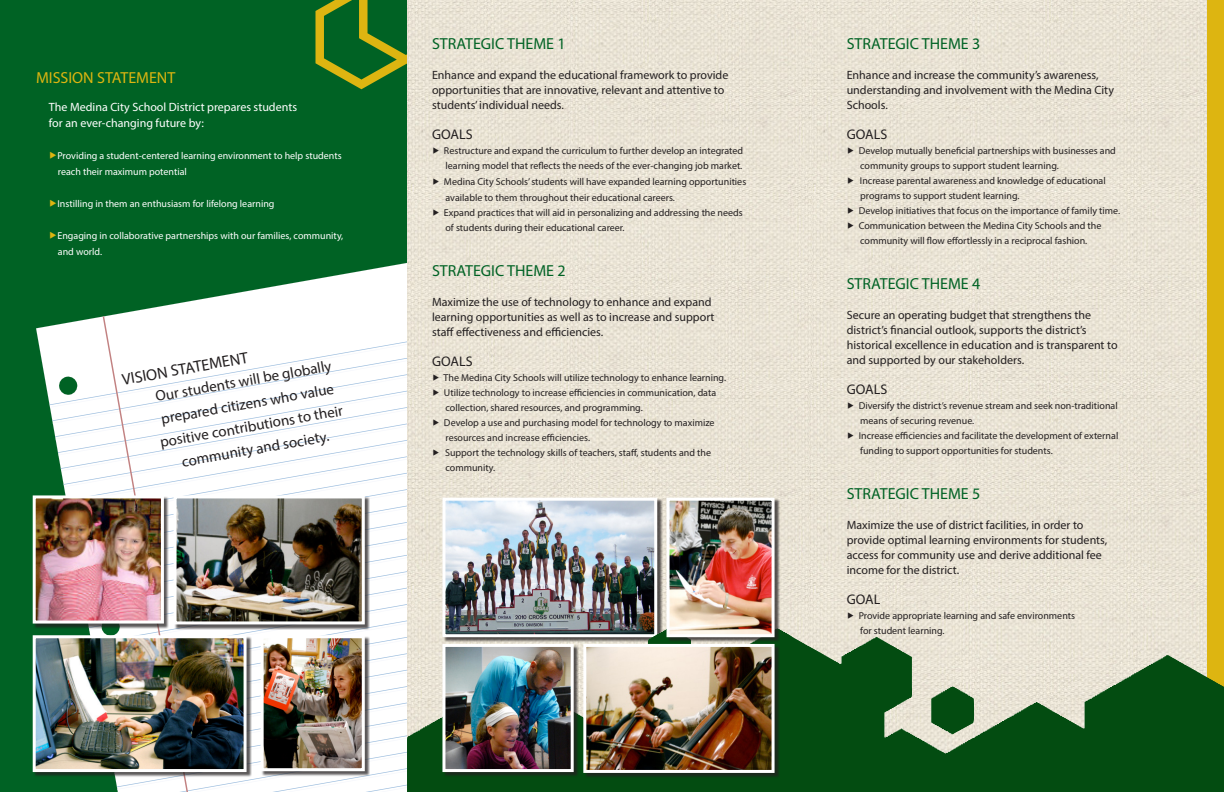
<style>
.page{position:relative;width:1224px;height:792px;background:#fff}
.page>*{position:absolute;margin:0;border:0;box-sizing:border-box;transform-origin:0 0}
.headers{font:16px "Myriad Pro";color:#006224}
.headers-2{font:16px "Myriad Pro";color:#ddb511}
.headers-3{font:16px "Myriad Pro";color:#231f20}
.Paragraph_Style_2{font:15px/23px "Myriad Pro";color:#231f20;text-align:center}
.Paragraph_Style_3{font:14px "Myriad Pro";color:#231f20}
.Paragraph_Style_2-2{font:12px/15px "Myriad Pro";color:#231f20}
.Paragraph_Style_2-3{font:12px "Myriad Pro";color:#fff}
.BULLETS{font:10px/15px "Myriad Pro";color:#231f20}
.Paragraph_Style_2-4{font:10px/16px "Myriad Pro";color:#fff}
.s1{color:#ddb511}
</style>
<div class="page">
<div style="left:0;top:0;width:407px;height:792px;background:#006224"></div>
<svg style="left:315px;top:0;width:93px;height:89px"></svg>
<svg style="left:36px;top:248px;width:372px;height:159px"></svg>
<svg style="left:50px;top:325px;width:358px;height:467px;background:#f3f7f6"></svg>
<svg style="left:103px;top:316px;width:85px;height:476px;background:#f6f8f8"></svg>
<img style="left:812px;top:0;width:395px;height:627px">
<img style="left:408px;top:0;width:404px;height:627px">
<div style="left:443px;top:499px;width:220px;height:144px;background:#231f20;opacity:.75"></div>
<img style="left:446px;top:502px;width:207px;height:125px">
<div style="left:442px;top:498px;width:215px;height:139px;border:3px solid #fff"></div>
<div style="left:1207px;top:0;width:17px;height:792px;background:#ddb511"></div>
<img style="left:407px;top:627px;width:817px;height:165px">
<div style="left:667px;top:499px;width:113px;height:144px;background:#231f20;opacity:.75"></div>
<img style="left:671px;top:502px;width:100px;height:131px">
<div style="left:667px;top:498px;width:108px;height:139px;border:3px solid #fff"></div>
<div style="left:584px;top:645px;width:196px;height:133px;background:#16311a"></div>
<img style="left:587px;top:648px;width:184px;height:121px">
<div style="left:583px;top:644px;width:192px;height:129px;border:3px solid #fff"></div>
<div style="left:443px;top:645px;width:136px;height:133px;background:#231f20;opacity:.75"></div>
<img style="left:446px;top:648px;width:124px;height:120px">
<div style="left:442px;top:644px;width:132px;height:128px;border:3px solid #fff"></div>
<div style="left:262px;top:636px;width:108px;height:141px;background:#231f20;opacity:.75"></div>
<img style="left:265px;top:639px;width:96px;height:128px">
<div style="left:261px;top:635px;width:104px;height:136px;border:3px solid #fff"></div>
<div style="left:174px;top:496px;width:196px;height:134px;background:#231f20;opacity:.75"></div>
<img style="left:178px;top:499px;width:183px;height:121px">
<div style="left:174px;top:495px;width:191px;height:129px;border:3px solid #fff"></div>
<div style="left:34px;top:496px;width:135px;height:133px;background:#231f20;opacity:.75"></div>
<img style="left:37px;top:499px;width:123px;height:121px">
<div style="left:33px;top:495px;width:131px;height:129px;border:3px solid #fff"></div>
<div style="left:34px;top:636px;width:218px;height:142px;background:#231f20;opacity:.75"></div>
<img style="left:37px;top:639px;width:206px;height:129px">
<div style="left:33px;top:635px;width:214px;height:137px;border:3px solid #fff"></div>
<p class="headers-2" style="left:36px;top:68px;width:141px">MISSION STATEMENT</p>
<p class="Paragraph_Style_2-3" style="left:49px;top:100px;width:250px">The Medina City School District prepares students</p>
<p class="Paragraph_Style_2-3" style="left:49px;top:116px;width:156px">for an ever-changing future by:</p>
<p class="Paragraph_Style_2-4" style="left:58px;top:148px;width:285px;text-indent:-9px"><span class="s1">▶</span>Providing a student-centered learning environment to help students reach their maximum potential</p>
<p class="Paragraph_Style_2-4" style="left:49px;top:196px;width:227px"><span class="s1">▶</span>Instilling in them an enthusiasm for lifelong learning</p>
<p class="Paragraph_Style_2-4" style="left:58px;top:228px;width:287px;text-indent:-9px"><span class="s1">▶</span>Engaging in collaborative partnerships with our families, community, and world.</p>
<p class="headers-3" style="left:121px;top:370px;width:129px;rotate:-10deg">VISION STATEMENT</p>
<p class="Paragraph_Style_2" style="left:150px;top:385px;width:187px;rotate:-10deg">Our students will be globally prepared citizens who value positive contributions to their community and society.</p>
<p class="headers" style="left:432px;top:34px;width:135px">STRATEGIC THEME 1</p>
<p class="Paragraph_Style_2-2" style="left:432px;top:68px;width:298px">Enhance and expand the educational framework to provide opportunities that are innovative, relevant and attentive to students’ individual needs.</p>
<p class="Paragraph_Style_3" style="left:432px;top:126px;width:42px">GOALS</p>
<p class="BULLETS" style="left:432px;top:143px;width:313px;text-align:right">▶ Restructure and expand the curriculum to further develop an integrated learning model that reflects the needs of the ever-changing job market.</p>
<p class="BULLETS" style="left:432px;top:174px;width:316px">▶ Medina City Schools’ students will have expanded learning opportunities</p>
<p class="BULLETS" style="left:446px;top:190px;width:231px">available to them throughout their educational careers.</p>
<p class="BULLETS" style="left:446px;top:205px;width:299px;text-indent:-14px">▶ Expand practices that will aid in personalizing and addressing the needs of students during their educational career.</p>
<p class="headers" style="left:432px;top:261px;width:135px">STRATEGIC THEME 2</p>
<p class="Paragraph_Style_2-2" style="left:432px;top:295px;width:284px">Maximize the use of technology to enhance and expand learning opportunities as well as to increase and support staff effectiveness and efficiencies.</p>
<p class="Paragraph_Style_3" style="left:432px;top:353px;width:42px">GOALS</p>
<p class="BULLETS" style="left:432px;top:370px;width:296px">▶ The Medina City Schools will utilize technology to enhance learning.</p>
<p class="BULLETS" style="left:432px;top:385px;width:286px">▶ Utilize technology to increase efficiencies in communication, data</p>
<p class="BULLETS" style="left:446px;top:400px;width:199px">collection, shared resources, and programming.</p>
<p class="BULLETS" style="left:446px;top:415px;width:271px;text-indent:-14px">▶ Develop a use and purchasing model for technology to maximize resources and increase efficiencies.</p>
<p class="BULLETS" style="left:446px;top:445px;width:267px;text-indent:-14px">▶ Support the technology skills of teachers, staff, students and the community.</p>
<p class="headers" style="left:847px;top:34px;width:135px">STRATEGIC THEME 3</p>
<p class="Paragraph_Style_2-2" style="left:847px;top:67px;width:269px">Enhance and increase the community’s awareness, understanding and involvement with the Medina City<br>Schools.</p>
<p class="Paragraph_Style_3" style="left:847px;top:125px;width:42px">GOALS</p>
<p class="BULLETS" style="left:860px;top:143px;width:257px;text-indent:-14px">▶ Develop mutually beneficial partnerships with businesses and community groups to support student learning.</p>
<p class="BULLETS" style="left:860px;top:173px;width:247px;text-indent:-14px">▶ Increase parental awareness and knowledge of educational programs to support student learning.</p>
<p class="BULLETS" style="left:847px;top:203px;width:275px">▶ Develop initiatives that focus on the importance of family time.</p>
<p class="BULLETS" style="left:847px;top:218px;width:256px;text-align:center">▶ Communication between the Medina City Schools and the community will flow effortlessly in a reciprocal fashion.</p>
<p class="headers" style="left:847px;top:274px;width:135px">STRATEGIC THEME 4</p>
<p class="Paragraph_Style_2-2" style="left:847px;top:307px;width:272px">Secure an operating budget that strengthens the district’s financial outlook, supports the district’s historical excellence in education and is transparent to and supported by our stakeholders.</p>
<p class="Paragraph_Style_3" style="left:847px;top:380px;width:42px">GOALS</p>
<p class="BULLETS" style="left:860px;top:398px;width:259px;text-indent:-14px">▶ Diversify the district’s revenue stream and seek non-traditional means of securing revenue.</p>
<p class="BULLETS" style="left:860px;top:428px;width:260px;text-indent:-14px">▶ Increase efficiencies and facilitate the development of external funding to support opportunities for students.</p>
<p class="headers" style="left:847px;top:484px;width:135px">STRATEGIC THEME 5</p>
<p class="Paragraph_Style_2-2" style="left:847px;top:517px;width:262px">Maximize the use of district facilities, in order to provide optimal learning environments for students, access for community use and derive additional fee income for the district.</p>
<p class="Paragraph_Style_3" style="left:847px;top:590px;width:35px">GOAL</p>
<p class="BULLETS" style="left:847px;top:608px;width:230px">▶ Provide appropriate learning and safe environments</p>
<p class="BULLETS" style="left:860px;top:623px;width:86px">for student learning.</p>
</div>
